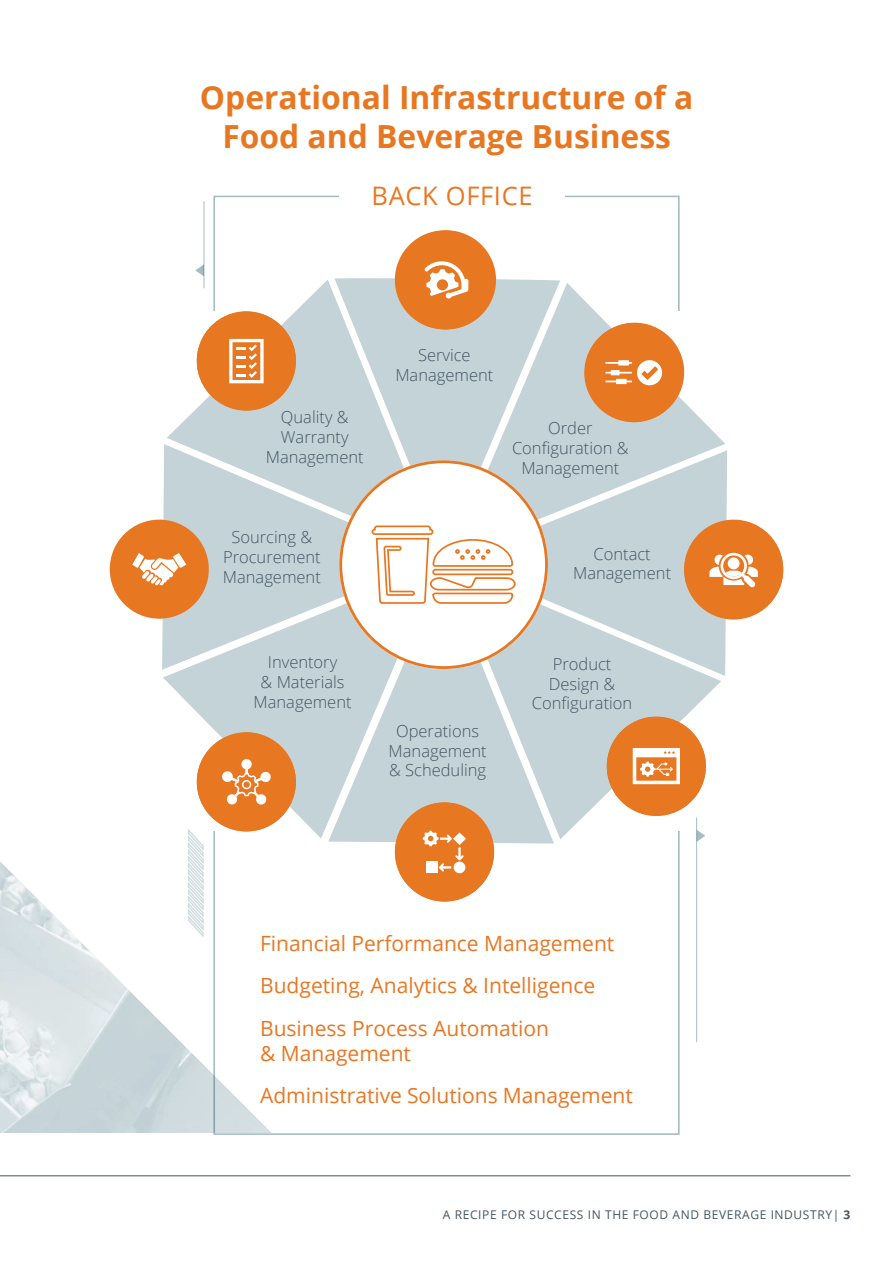
<style>
.page{position:relative;width:893px;height:1263px;background:#fff}
.page>*{position:absolute;margin:0;border:0;box-sizing:border-box;transform-origin:0 0}
.t1{font:700 31.8px/38.1px "Open Sans";color:#e87722;text-align:center}
.t2{font:25.5px "Open Sans";letter-spacing:.025em;color:#e87722}
.t3{font:21px/42.2px "Open Sans";color:#e87722}
.t4{font:300 16.5px/19.8px "Open Sans";color:#425563;text-align:center}
.t5{font:12px "Open Sans";letter-spacing:.05em;color:#425563}
.s1{font-weight:700}
</style>
<div class="page">
<img style="left:0;top:861px;width:271px;height:272px">
<svg style="left:187px;top:838px;width:18px;height:101px"></svg>
<hr style="left:204px;top:201px;width:1px;height:87px;background:#a4bcc2">
<svg style="left:195px;top:264px;width:9px;height:12px"></svg>
<hr style="left:696px;top:817px;width:1px;height:225px;background:#a4bcc2">
<svg style="left:167px;top:280px;width:167px;height:164px;fill:#c4d3d7"></svg>
<svg style="left:162px;top:444px;width:177px;height:226px;background:#c8d6d9"></svg>
<svg style="left:163px;top:567px;width:176px;height:271px;fill:#c4d3d7"></svg>
<svg style="left:328px;top:570px;width:226px;height:273px;background:#c8d6d9"></svg>
<svg style="left:450px;top:669px;width:271px;height:170px;fill:#c4d3d7"></svg>
<svg style="left:454px;top:450px;width:273px;height:226px;background:#c7d5d9"></svg>
<svg style="left:548px;top:283px;width:177px;height:271px;fill:#c4d3d7"></svg>
<svg style="left:334px;top:277px;width:226px;height:275px;background:#c8d6d9"></svg>
<svg style="left:395px;top:230px;width:99px;height:99px"></svg>
<div style="left:110px;top:520px;width:99px;height:99px;background:#e87722;border-radius:50%"></div>
<div style="left:397px;top:230px;width:99px;height:99px;background:#e87722;border-radius:50%"></div>
<svg style="left:424px;top:261px;width:45px;height:37px"></svg>
<div style="left:584px;top:323px;width:99px;height:99px;background:#e87722;border-radius:50%"></div>
<svg style="left:605px;top:360px;width:57px;height:26px"></svg>
<div style="left:197px;top:312px;width:99px;height:99px;background:#e87722;border-radius:50%"></div>
<svg style="left:229px;top:339px;width:35px;height:44px"></svg>
<div style="left:684px;top:520px;width:99px;height:99px;background:#e87722;border-radius:50%"></div>
<svg style="left:709px;top:552px;width:49px;height:36px"></svg>
<svg style="left:132px;top:553px;width:54px;height:32px"></svg>
<div style="left:197px;top:732px;width:99px;height:99px;background:#e87722;border-radius:50%"></div>
<svg style="left:222px;top:759px;width:49px;height:46px"></svg>
<div style="left:395px;top:802px;width:99px;height:99px;background:#e87722;border-radius:50%"></div>
<div style="left:426px;top:861px;width:12px;height:12px;background:#fff"></div>
<svg style="left:422px;top:831px;width:44px;height:41px"></svg>
<div style="left:607px;top:716px;width:99px;height:100px;background:#e87722;border-radius:50%"></div>
<svg style="left:632px;top:748px;width:48px;height:37px"></svg>
<svg style="left:339px;top:460px;width:209px;height:209px"></svg>
<hr style="left:0;top:1175px;width:850px;height:1px;background:#425563">
<h1 class="t1" style="left:200px;top:78px;width:495px">Operational Infrastructure of a<br>Food and Beverage Business</h1>
<h2 class="t2" style="left:372px;top:179px;width:162px">BACK OFFICE</h2>
<p class="t4" style="left:266px;top:407px;width:100px">Quality &amp;<br>Warranty<br>Management</p>
<p class="t4" style="left:223px;top:527px;width:100px">Sourcing &amp;<br>Procurement<br>Management</p>
<p class="t4" style="left:395px;top:345px;width:100px">Service<br>Management</p>
<p class="t4" style="left:512px;top:418px;width:118px">Order<br>Configuration &amp;<br>Management</p>
<p class="t4" style="left:573px;top:543px;width:100px">Contact<br>Management</p>
<p class="t4" style="left:254px;top:652px;width:100px">Inventory<br>&amp; Materials<br>Management</p>
<p class="t4" style="left:389px;top:720px;width:100px">Operations<br>Management &amp; Scheduling</p>
<p class="t4" style="left:532px;top:653px;width:102px">Product<br>Design &amp;<br>Configuration</p>
<p class="t3" style="left:260px;top:922px;width:356px">Financial Performance Management<br>Budgeting, Analytics &amp; Intelligence<br>Business Process Automation</p>
<p class="t3" style="left:260px;top:1031px;width:374px">&amp; Management<br>Administrative Solutions Management</p>
<p class="t5" style="left:443px;top:1206px;width:409px">A RECIPE FOR SUCCESS IN THE FOOD AND BEVERAGE INDUSTRY| <span class="s1">3</span></p>
</div>
